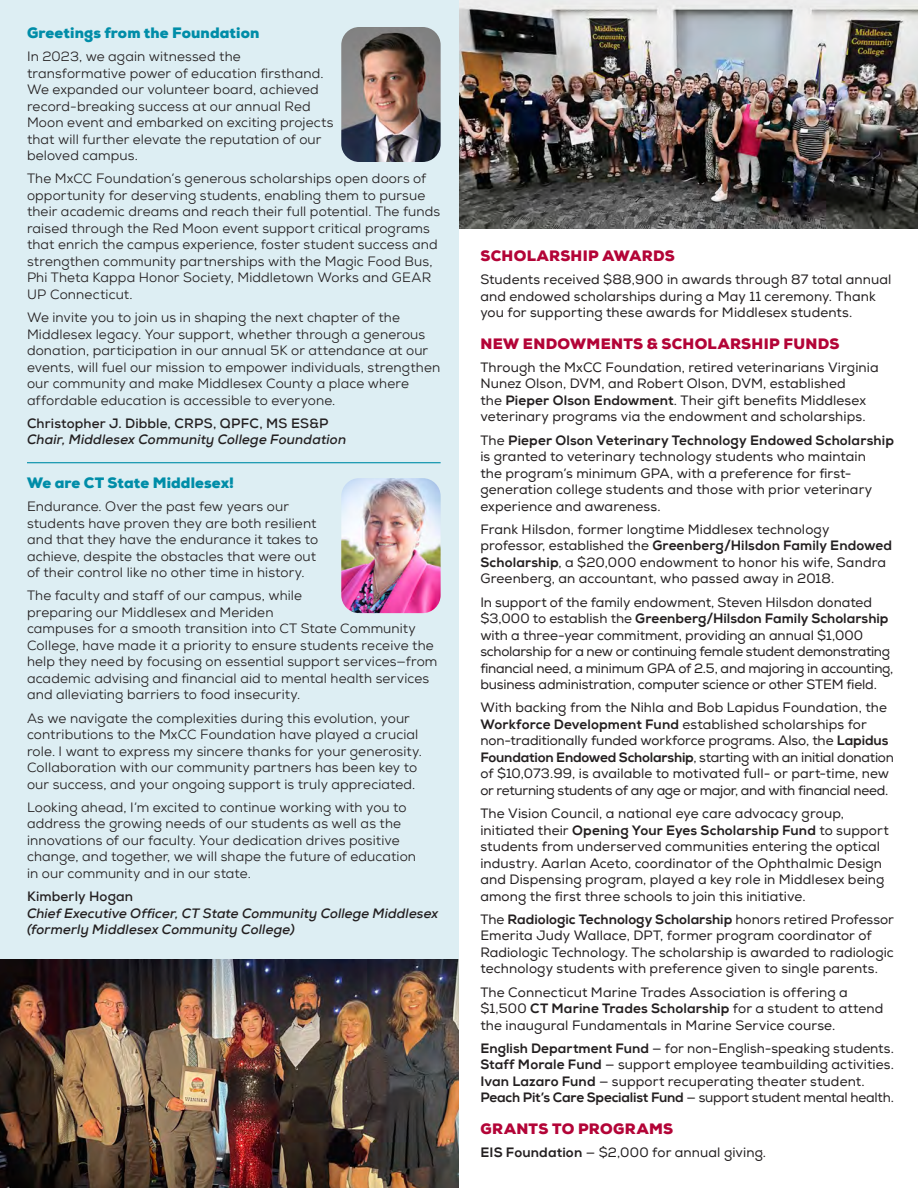
<style>
.page{position:relative;width:918px;height:1188px;background:#fff}
.page>*{position:absolute;margin:0;border:0;box-sizing:border-box;transform-origin:0 0}
.subhead{font:900 15px "Nexa";letter-spacing:.02em;color:#b30437}
.subhead-2{font:900 15px "Nexa";letter-spacing:.005em;color:#008da8}
.t1{font:13.5px/16.5px "Nexa";letter-spacing:.005em;color:#231f20}
.t2{font:13.5px/16.5px "Nexa";letter-spacing:.01em;color:#231f20}
.t3{font:13.5px/16.5px "Nexa";letter-spacing:-.015em;color:#231f20}
.t4{font:italic 700 13.5px/16.5px "Nexa";letter-spacing:.005em;color:#231f20}
.t5{font:13.5px "Nexa X Bold";letter-spacing:-.015em;color:#231f20}
.t6{font:700 13.5px "Nexa";letter-spacing:.01em;color:#231f20}
.s1{font-family:"Nexa X Bold"}
.s2{font-family:"Nexa"}
</style>
<div class="page">
<img style="left:459px;top:0;width:459px;height:228px">
<div style="left:0;top:0;width:459px;height:960px;background:#ddeef3"></div>
<img style="left:0;top:960px;width:459px;height:228px">
<img style="left:341px;top:27px;width:100px;height:135px">
<hr style="left:27px;top:462px;width:414px;height:1px;background:#008da8">
<img style="left:341px;top:478px;width:100px;height:135px">
<p class="subhead-2" style="left:27px;top:23px;width:234px">Greetings from the Foundation</p>
<p class="t2" style="left:27px;top:48px;width:308px">In 2023, we again witnessed the transformative power of education firsthand.<br>We expanded our volunteer board, achieved record-breaking success at our annual Red Moon event and embarked on exciting projects that will further elevate the reputation of our beloved campus.</p>
<p class="t2" style="left:27px;top:171px;width:415px">The MxCC Foundation’s generous scholarships open doors of opportunity for deserving students, enabling them to pursue their academic dreams and reach their full potential. The funds raised through the Red Moon event support critical programs that enrich the campus experience, foster student success and strengthen community partnerships with the Magic Food Bus, Phi Theta Kappa Honor Society, Middletown Works and GEAR UP Connecticut.</p>
<p class="t2" style="left:27px;top:309px;width:415px">We invite you to join us in shaping the next chapter of the Middlesex legacy. Your support, whether through a generous donation, participation in our annual 5K or attendance at our events, will fuel our mission to empower individuals, strengthen our community and make Middlesex County a place where affordable education is accessible to everyone.</p>
<p class="t6" style="left:27px;top:415px;width:303px">Christopher J. Dibble, CRPS, QPFC, MS ES&amp;P</p>
<p class="t4" style="left:27px;top:431px;width:321px">Chair, Middlesex Community College Foundation</p>
<p class="subhead-2" style="left:27px;top:473px;width:209px">We are CT State Middlesex!</p>
<p class="t2" style="left:27px;top:498px;width:293px">Endurance. Over the past few years our students have proven they are both resilient and that they have the endurance it takes to achieve, despite the obstacles that were out of their control like no other time in history.</p>
<p class="t2" style="left:27px;top:588px;width:412px">The faculty and staff of our campus, while<br>preparing our Middlesex and Meriden<br>campuses for a smooth transition into CT State Community College, have made it a priority to ensure students receive the help they need by focusing on essential support services—from academic advising and financial aid to mental health services and alleviating barriers to food insecurity.</p>
<p class="t2" style="left:27px;top:710px;width:396px">As we navigate the complexities during this evolution, your contributions to the MxCC Foundation have played a crucial role. I want to express my sincere thanks for your generosity.<br>Collaboration with our community partners has been key to our success, and your ongoing support is truly appreciated.</p>
<p class="t2" style="left:27px;top:799px;width:391px">Looking ahead, I’m excited to continue working with you to address the growing needs of our students as well as the innovations of our faculty. Your dedication drives positive change, and together, we will shape the future of education in our community and in our state.</p>
<p class="t6" style="left:27px;top:888px;width:108px">Kimberly Hogan</p>
<p class="t4" style="left:27px;top:905px;width:413px">Chief Executive Officer, CT State Community College Middlesex (formerly Middlesex Community College)</p>
<p class="subhead" style="left:480px;top:246px;width:196px">SCHOLARSHIP AWARDS</p>
<p class="t1" style="left:480px;top:272px;width:413px">Students received $88,900 in awards through 87 total annual and endowed scholarships during a May 11 ceremony. Thank you for supporting these awards for Middlesex students.</p>
<p class="subhead" style="left:480px;top:334px;width:361px">NEW ENDOWMENTS &amp; SCHOLARSHIP FUNDS</p>
<p class="t1" style="left:480px;top:359px;width:400px">Through the MxCC Foundation, retired veterinarians Virginia Nunez Olson, DVM, and Robert Olson, DVM, established<br>the <span class="s1">Pieper Olson Endowment</span>. Their gift benefits Middlesex veterinary programs via the endowment and scholarships.</p>
<p class="t1" style="left:480px;top:432px;width:415px">The <span class="s1">Pieper Olson Veterinary Technology Endowed Scholarship </span>is granted to veterinary technology students who maintain<br>the program’s minimum GPA, with a preference for first&shy;generation college students and those with prior veterinary experience and awareness.</p>
<p class="t1" style="left:480px;top:521px;width:413px">Frank Hilsdon, former longtime Middlesex technology professor, established the <span class="s1">Greenberg/Hilsdon Family Endowed Scholarship</span>, a $20,000 endowment to honor his wife, Sandra Greenberg, an accountant, who passed away in 2018.</p>
<p class="t3" style="left:480px;top:594px;width:415px">In support of the family endowment, Steven Hilsdon donated $3,000 to establish the <span class="s1">Greenberg/Hilsdon Family Scholarship </span>with a three-year commitment, providing an annual $1,000 scholarship for a new or continuing female student demonstrating financial need, a minimum GPA of 2.5, and majoring in accounting, business administration, computer science or other STEM field.</p>
<p class="t1" style="left:480px;top:700px;width:415px">With backing from the Nihla and Bob Lapidus Foundation, the <span class="s1">Workforce Development Fund</span> established scholarships for non-traditionally funded workforce programs. Also, the <span class="s1">Lapidus Foundation Endowed Scholarship</span>, starting with an initial donation of $10,073.99, is available to motivated full- or part-time, new or returning students of any age or major, and with financial need.</p>
<p class="t1" style="left:480px;top:805px;width:410px">The Vision Council, a national eye care advocacy group, initiated their <span class="s1">Opening Your Eyes Scholarship Fund</span> to support students from underserved communities entering the optical industry. Aarlan Aceto, coordinator of the Ophthalmic Design and Dispensing program, played a key role in Middlesex being among the first three schools to join this initiative.</p>
<p class="t1" style="left:480px;top:911px;width:415px">The <span class="s1">Radiologic Technology Scholarship</span> honors retired Professor Emerita Judy Wallace, DPT, former program coordinator of Radiologic Technology. The scholarship is awarded to radiologic technology students with preference given to single parents.</p>
<p class="t1" style="left:480px;top:984px;width:405px">The Connecticut Marine Trades Association is offering a $1,500 <span class="s1">CT Marine Trades Scholarship</span> for a student to attend the inaugural Fundamentals in Marine Service course.</p>
<p class="t1" style="left:480px;top:1040px;width:415px"><span class="s1">English Department Fund</span> — for non-English-speaking students.</p>
<p class="t1" style="left:480px;top:1057px;width:415px"><span class="s1">Staff Morale Fund</span> — support employee teambuilding activities.</p>
<p class="t1" style="left:480px;top:1073px;width:386px"><span class="s1">Ivan Lazaro Fund</span> — support recuperating theater student.</p>
<p class="t5" style="left:480px;top:1089px;width:415px">Peach Pit’s Care Specialist Fund <span class="s2">— support student mental health.</span></p>
<p class="subhead" style="left:480px;top:1119px;width:194px">GRANTS TO PROGRAMS</p>
<p class="t1" style="left:480px;top:1145px;width:287px"><span class="s1">EIS Foundation</span> — $2,000 for annual giving.</p>
</div>
